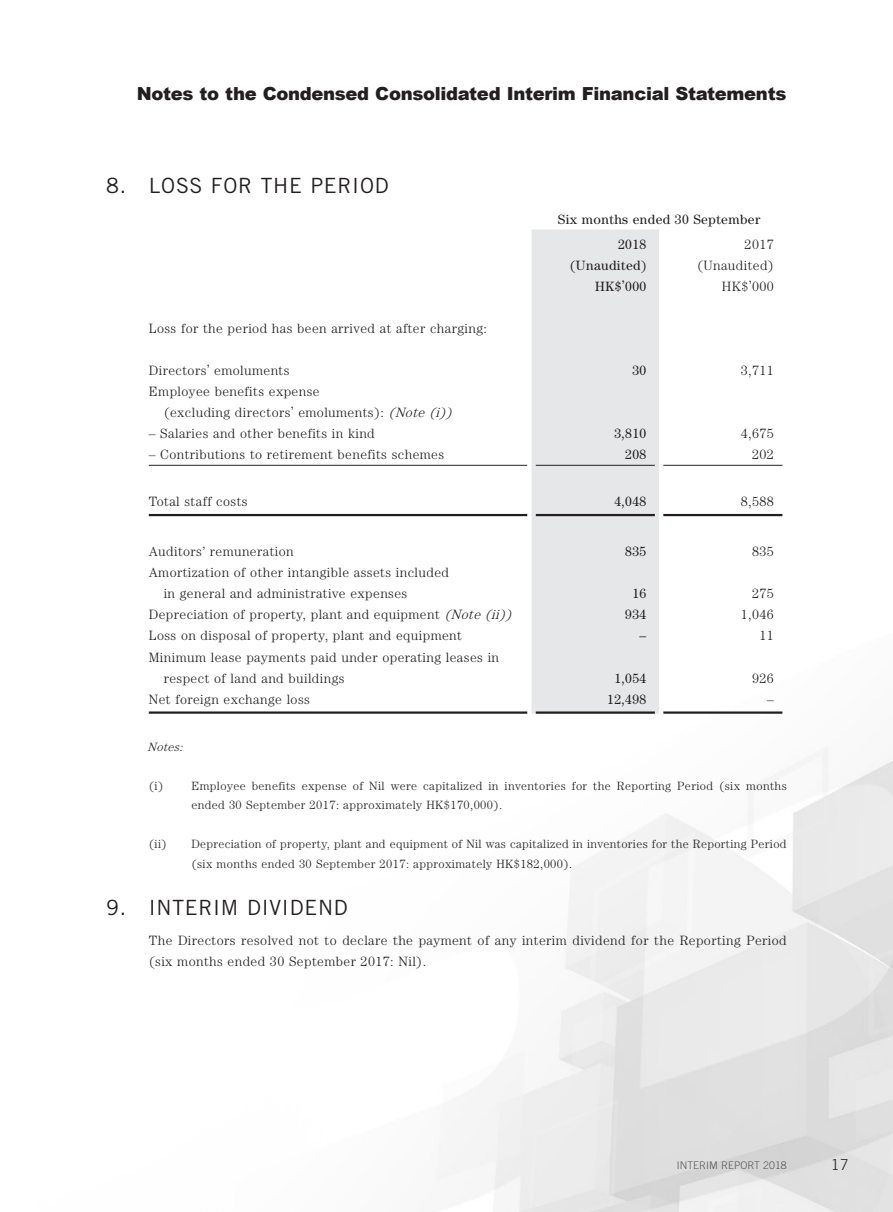
<style>
.page{position:relative;width:893px;height:1212px;background:#fff}
.page>*{position:absolute;margin:0;border:0;box-sizing:border-box;transform-origin:0 0}
.Heading_1{font:21px "Trade Gothic LT Std";letter-spacing:.035em;color:#231f20}
.t1{font:900 18px "Arial";letter-spacing:-.015em;color:#231f20}
.t2{font:300 15px "Trade Gothic LT Std";color:#231f20}
.Body_Text{font:300 13.5px/21px "Century Std";letter-spacing:.03em;color:#231f20}
.Body_Text-2{font:13.5px "Century Std";letter-spacing:.03em;color:#231f20}
.Notes{font:300 12px/19.5px "Century Std";letter-spacing:.03em;color:#231f20}
.Notes-2{font:italic 300 12px "Century Std";color:#231f20}
.t3{font:300 10.5px "Trade Gothic LT Std";letter-spacing:.005em;color:#57585a}
.s1{font-style:italic}
</style>
<div class="page">
<div style="left:531px;top:230px;width:128px;height:484px;background:#e6e7e9"></div>
<hr style="left:149px;top:465px;width:378px;height:1px;background:#231f20">
<hr style="left:536px;top:465px;width:119px;height:1px;background:#231f20">
<hr style="left:663px;top:465px;width:119px;height:1px;background:#231f20">
<hr style="left:149px;top:514px;width:378px;height:2px;background:#231f20">
<hr style="left:536px;top:514px;width:119px;height:2px;background:#231f20">
<hr style="left:663px;top:514px;width:119px;height:2px;background:#231f20">
<hr style="left:149px;top:711px;width:378px;height:3px;background:#231f20">
<hr style="left:536px;top:711px;width:119px;height:3px;background:#231f20">
<hr style="left:663px;top:711px;width:119px;height:3px;background:#231f20">
<h2 class="t1" style="left:137px;top:81px;width:651px">Notes to the Condensed Consolidated Interim Financial Statements</h2>
<p class="Heading_1" style="left:106px;top:173px;width:284px">8. LOSS FOR THE PERIOD</p>
<p class="Body_Text-2" style="left:558px;top:211px;width:204px">Six months ended 30 September</p>
<p class="Body_Text-2" style="left:618px;top:236px;width:30px">2018</p>
<p class="Body_Text" style="left:745px;top:233px;width:31px">2017</p>
<p class="Body_Text-2" style="left:570px;top:257px;width:78px">(Unaudited)</p>
<p class="Body_Text" style="left:697px;top:254px;width:78px">(Unaudited)</p>
<p class="Body_Text-2" style="left:595px;top:278px;width:53px">HK$’000</p>
<p class="Body_Text" style="left:722px;top:275px;width:54px">HK$’000</p>
<p class="Body_Text" style="left:149px;top:317px;width:340px">Loss for the period has been arrived at after charging:</p>
<p class="Body_Text" style="left:149px;top:359px;width:142px">Directors’ emoluments</p>
<p class="Body_Text-2" style="left:632px;top:362px;width:15px">30</p>
<p class="Body_Text" style="left:741px;top:359px;width:35px">3,711</p>
<p class="Body_Text" style="left:164px;top:380px;width:294px;text-indent:-15px">Employee benefits expense<br>(excluding directors’ emoluments): <span class="s1">(Note (i))</span></p>
<p class="Body_Text" style="left:149px;top:422px;width:227px">– Salaries and other benefits in kind</p>
<p class="Body_Text-2" style="left:614px;top:425px;width:33px">3,810</p>
<p class="Body_Text" style="left:741px;top:422px;width:35px">4,675</p>
<p class="Body_Text" style="left:149px;top:443px;width:297px">– Contributions to retirement benefits schemes</p>
<p class="Body_Text-2" style="left:625px;top:446px;width:23px">208</p>
<p class="Body_Text" style="left:752px;top:443px;width:23px">202</p>
<p class="Body_Text" style="left:149px;top:491px;width:100px">Total staff costs</p>
<p class="Body_Text-2" style="left:614px;top:493px;width:33px">4,048</p>
<p class="Body_Text" style="left:741px;top:491px;width:35px">8,588</p>
<p class="Body_Text" style="left:149px;top:541px;width:146px">Auditors’ remuneration</p>
<p class="Body_Text-2" style="left:625px;top:544px;width:23px">835</p>
<p class="Body_Text" style="left:752px;top:541px;width:23px">835</p>
<p class="Body_Text" style="left:164px;top:562px;width:287px;text-indent:-15px">Amortization of other intangible assets included in general and administrative expenses</p>
<p class="Body_Text-2" style="left:632px;top:586px;width:15px">16</p>
<p class="Body_Text" style="left:752px;top:583px;width:23px">275</p>
<p class="Body_Text" style="left:149px;top:604px;width:368px">Depreciation of property, plant and equipment <span class="s1">(Note (ii))</span></p>
<p class="Body_Text-2" style="left:625px;top:607px;width:23px">934</p>
<p class="Body_Text" style="left:741px;top:604px;width:35px">1,046</p>
<p class="Body_Text" style="left:149px;top:625px;width:315px">Loss on disposal of property, plant and equipment</p>
<p class="Body_Text-2" style="left:640px;top:628px;width:8px">–</p>
<p class="Body_Text" style="left:759px;top:625px;width:16px">11</p>
<p class="Body_Text" style="left:149px;top:646px;width:352px">Minimum lease payments paid under operating leases in</p>
<p class="Body_Text" style="left:164px;top:667px;width:182px">respect of land and buildings</p>
<p class="Body_Text-2" style="left:614px;top:670px;width:33px">1,054</p>
<p class="Body_Text" style="left:752px;top:667px;width:23px">926</p>
<p class="Body_Text" style="left:149px;top:688px;width:163px">Net foreign exchange loss</p>
<p class="Body_Text-2" style="left:607px;top:691px;width:41px">12,498</p>
<p class="Body_Text" style="left:767px;top:688px;width:8px">–</p>
<p class="Notes-2" style="left:148px;top:740px;width:40px">Notes:</p>
<p class="Notes" style="left:191px;top:776px;width:597px;text-indent:-43px">(i) Employee benefits expense of Nil were capitalized in inventories for the Reporting Period (six months ended 30 September 2017: approximately HK$170,000).</p>
<p class="Notes" style="left:149px;top:834px;width:19px">(ii)</p>
<p class="Notes" style="left:191px;top:834px;width:597px">Depreciation of property, plant and equipment of Nil was capitalized in inventories for the Reporting Period (six months ended 30 September 2017: approximately HK$182,000).</p>
<p class="Heading_1" style="left:106px;top:895px;width:243px">9. INTERIM DIVIDEND</p>
<p class="Body_Text" style="left:149px;top:929px;width:639px">The Directors resolved not to declare the payment of any interim dividend for the Reporting Period (six months ended 30 September 2017: Nil).</p>
<p class="t3" style="left:677px;top:1159px;width:111px">INTERIM REPORT 2018</p>
<p class="t2" style="left:831px;top:1155px;width:19px">17</p>
</div>
